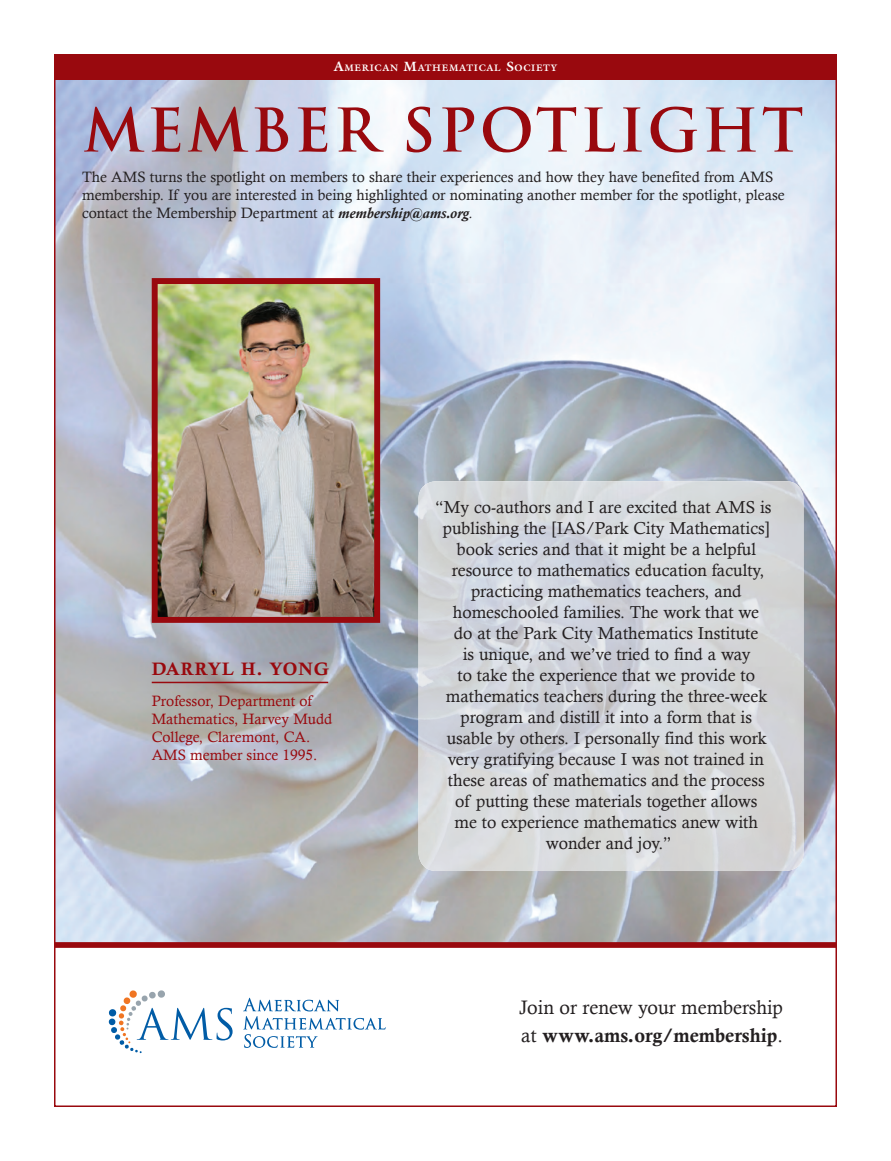
<style>
.page{position:relative;width:891px;height:1161px;background:#fff}
.page>*{position:absolute;margin:0;border:0;box-sizing:border-box;transform-origin:0 0}
.t1{font:700 58.5px "Trajan Pro";letter-spacing:.05em;color:#99090e}
.t2{font:19.5px "Calisto";color:#231f20}
.t3{font:19.5px "Calis MT Bol";color:#231f20}
.t4{font:18px "Calis MT Bol";letter-spacing:.05em;color:#99090e}
.t5{font:17.25px "Calisto";color:#231f20}
.t6{font:15px/18px "Calisto";color:#231f20}
.t7{font:15px/18px "Calisto";color:#99090e}
.t8{font:700 9.45px "Galliard";letter-spacing:.07em;color:#fff}
.s1{font-size:13.5px}
.s2{font-weight:700;font-style:italic}
.s3{font-style:italic}
.s4{font-family:"Calisto"}
</style>
<div class="page">
<img style="left:57px;top:79px;width:777px;height:863px">
<div style="left:54px;top:54px;width:783px;height:25px;background:#99090e"></div>
<img style="left:159px;top:285px;width:214px;height:331px">
<div style="left:152px;top:278px;width:228px;height:345px;border:6px solid #99090e"></div>
<img style="left:418px;top:481px;width:386px;height:390px">
<hr style="left:152px;top:682px;width:176px;height:1px;background:#99090e">
<div style="left:54px;top:942px;width:783px;height:6px;background:#99090e"></div>
<svg style="left:108px;top:990px;width:125px;height:63px"></svg>
<svg style="left:243px;top:998px;width:143px;height:50px"></svg>
<p class="t8" style="left:334px;top:61px;width:225px"><span class="s1">A</span>MERICAN <span class="s1">M</span>ATHEMATICAL <span class="s1">S</span>OCIETY</p>
<h1 class="t1" style="left:83px;top:94px;width:722px">MEMBER SPOTLIGHT</h1>
<p class="t6" style="left:82px;top:168px;width:704px">The AMS turns the spotlight on members to share their experiences and how they have benefited from AMS membership. If you are interested in being highlighted or nominating another member for the spotlight, please contact the Membership Department at <span class="s2">membership@ams.org</span><span class="s3">.</span></p>
<p class="t4" style="left:152px;top:659px;width:179px">DARRYL H. YONG</p>
<p class="t7" style="left:152px;top:692px;width:182px">Professor, Department of<br>Mathematics, Harvey Mudd<br>College, Claremont, CA.<br>AMS member since 1995.</p>
<p class="t5" style="left:435px;top:497px;width:338px">“My co-authors and I are excited that AMS is</p>
<p class="t5" style="left:443px;top:518px;width:329px">publishing the [IAS/Park City Mathematics]</p>
<p class="t5" style="left:457px;top:539px;width:301px">book series and that it might be a helpful</p>
<p class="t5" style="left:452px;top:560px;width:314px">resource to mathematics education faculty,</p>
<p class="t5" style="left:471px;top:581px;width:272px">practicing mathematics teachers, and</p>
<p class="t5" style="left:453px;top:602px;width:308px">homeschooled families. The work that we</p>
<p class="t5" style="left:454px;top:623px;width:306px">do at the Park City Mathematics Institute</p>
<p class="t5" style="left:463px;top:644px;width:289px">is unique, and we’ve tried to find a way</p>
<p class="t5" style="left:458px;top:665px;width:299px">to take the experience that we provide to</p>
<p class="t5" style="left:446px;top:686px;width:323px">mathematics teachers during the three-week</p>
<p class="t5" style="left:461px;top:707px;width:293px">program and distill it into a form that is</p>
<p class="t5" style="left:447px;top:728px;width:321px">usable by others. I personally find this work</p>
<p class="t5" style="left:448px;top:749px;width:318px">very gratifying because I was not trained in</p>
<p class="t5" style="left:448px;top:770px;width:318px">these areas of mathematics and the process</p>
<p class="t5" style="left:455px;top:791px;width:304px">of putting these materials together allows</p>
<p class="t5" style="left:455px;top:812px;width:305px">me to experience mathematics anew with</p>
<p class="t5" style="left:546px;top:833px;width:127px">wonder and joy.”</p>
<p class="t2" style="left:519px;top:996px;width:265px">Join or renew your membership</p>
<p class="t3" style="left:521px;top:1025px;width:263px"><span class="s4">at</span> www.ams.org/membership<span class="s4">.</span></p>
</div>
